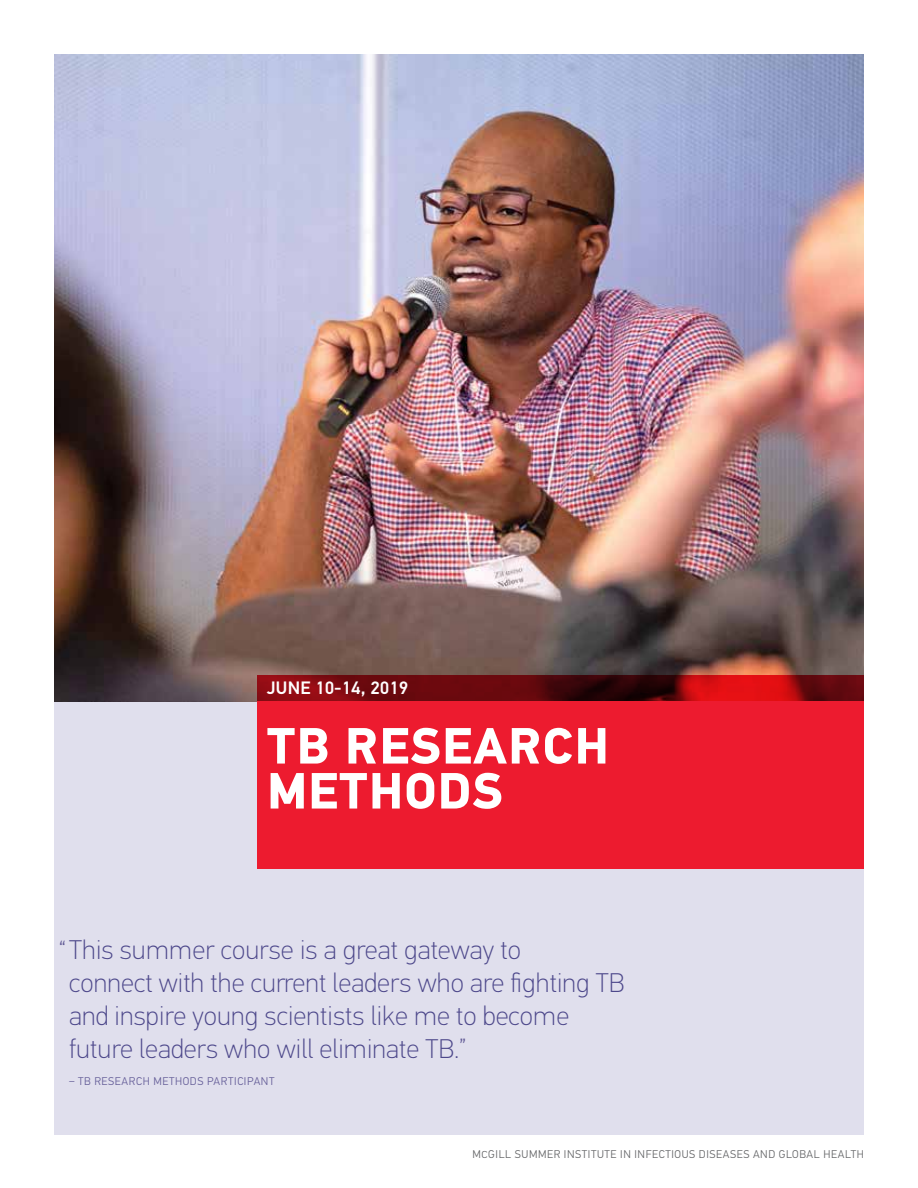
<style>
.page{position:relative;width:918px;height:1188px;background:#fff}
.page>*{position:absolute;margin:0;border:0;box-sizing:border-box;transform-origin:0 0}
.t1{font:700 51px/45px "PF Din Text Pro";letter-spacing:.025em;color:#fff}
.t2{font:100 27px/33px "PF Din Text Pro";letter-spacing:.005em;color:#4d488b}
.t3{font:500 18px "PF Din Text Pro";color:#fff}
.t4{font:300 11.25px "PF Din Text Pro";letter-spacing:.055em;color:#636466}
.t5{font:300 11.25px "PF Din Text Pro";letter-spacing:.055em;color:#635c97}
.s1{color:#635c97}
.s2{font-size:10.2px}
</style>
<div class="page">
<div style="left:54px;top:700px;width:810px;height:434px;background:#e0dfed"></div>
<img style="left:54px;top:54px;width:810px;height:647px">
<svg style="left:257px;top:675px;width:607px;height:26px;background:#76090d"></svg>
<div style="left:257px;top:701px;width:607px;height:167px;background:#ed1b2f"></div>
<p class="t3" style="left:267px;top:677px;width:143px">JUNE 10-14, 2019</p>
<h1 class="t1" style="left:267px;top:725px;width:343px">TB RESEARCH<br>METHODS</h1>
<p class="t2" style="left:69px;top:934px;width:557px;text-indent:-10px"><span class="s1">“</span>This summer course is a great gateway to<br>connect with the current leaders who are fighting TB and inspire young scientists like me to become future leaders who will eliminate TB.<span class="s1">”</span></p>
<p class="t5" style="left:69px;top:1075px;width:207px">– TB RESEARCH METHODS PARTICIPANT</p>
<p class="t4" style="left:473px;top:1147px;width:393px">M<span class="s2">C</span>GILL SUMMER INSTITUTE IN INFECTIOUS DISEASES AND GLOBAL HEALTH</p>
</div>
